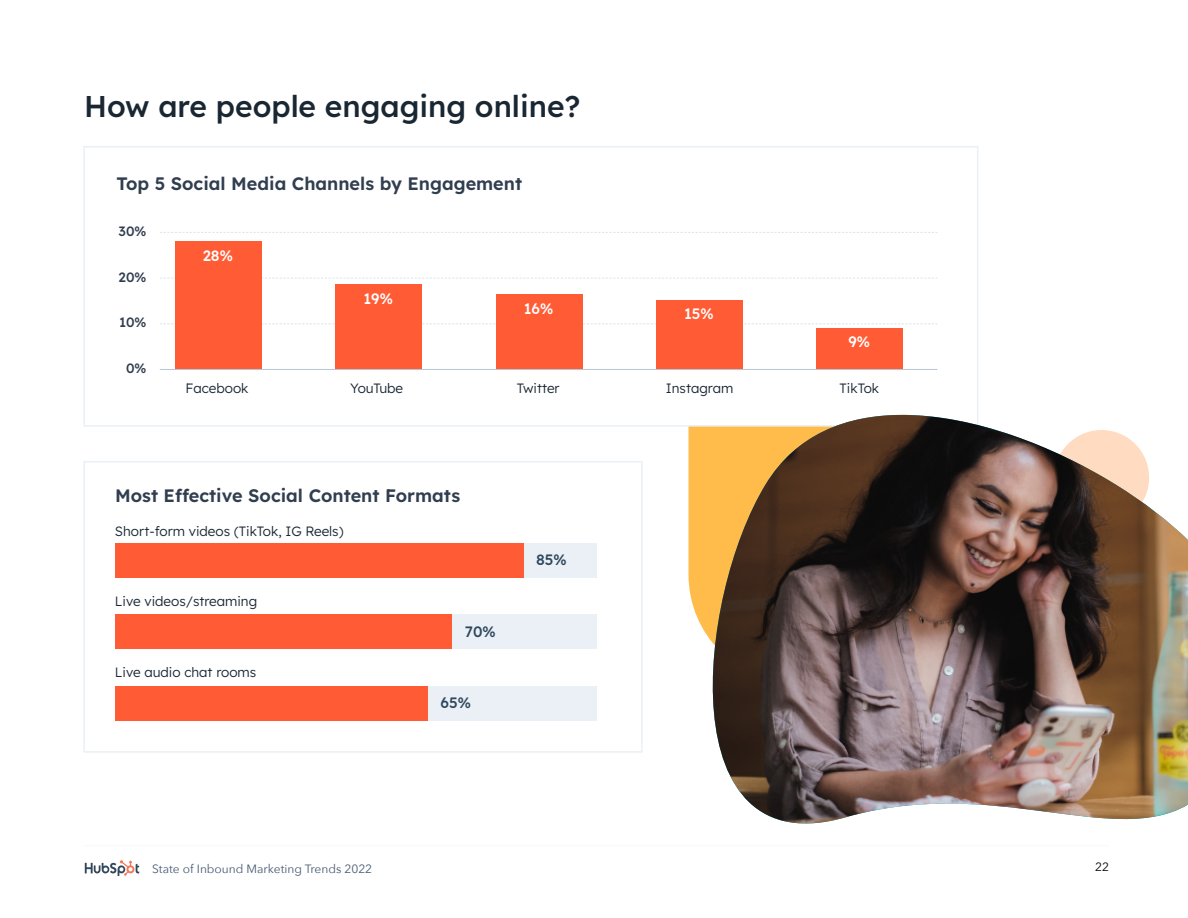
<style>
.page{position:relative;width:1188px;height:918px;background:#fff}
.page>*{position:absolute;margin:0;border:0;box-sizing:border-box;transform-origin:0 0}
.t1{font:500 30px "Lexend Deca";color:#192733}
.t2{font:600 18px "Lexend Deca";color:#313e4f}
.t3{font:500 15px "Lexend Deca";color:#fff}
.t4{font:500 15px "Lexend Deca";color:#2e475d}
.Body_Copy{font:300 13.5px "Lexend Deca";color:#192733}
.t5{font:500 13.5px "Lexend Deca";color:#313e4f}
.t6{font:12px "Avenir Next";color:#475b74}
.t7{font:12px "Avenir Next";color:#000}
</style>
<div class="page">
<hr style="left:83px;top:845px;width:1026px;height:1px;background:#dfdfdf">
<svg style="left:84px;top:860px;width:56px;height:16px"></svg>
<div style="left:83px;top:461px;width:560px;height:292px;background:#fff;border:2px solid #eaf0f6"></div>
<div style="left:83px;top:146px;width:895px;height:281px;background:#fff;border:2px solid #eaf0f6"></div>
<svg style="left:160px;top:323px;width:777px;height:1px"></svg>
<svg style="left:160px;top:278px;width:777px;height:1px"></svg>
<svg style="left:160px;top:232px;width:777px;height:1px"></svg>
<div style="left:175px;top:241px;width:87px;height:128px;background:#ff5c35"></div>
<hr style="left:160px;top:369px;width:777px;height:1px;background:#b6c7d6">
<div style="left:335px;top:284px;width:87px;height:85px;background:#ff5c35"></div>
<div style="left:496px;top:295px;width:87px;height:74px;background:#ff5c35"></div>
<div style="left:656px;top:300px;width:87px;height:69px;background:#ff5c35"></div>
<div style="left:817px;top:329px;width:86px;height:40px;background:#ff5c35"></div>
<div style="left:356px;top:543px;width:241px;height:35px;background:#eaf0f6"></div>
<div style="left:116px;top:543px;width:408px;height:35px;background:#ff5c35"></div>
<div style="left:356px;top:614px;width:241px;height:35px;background:#eaf0f6"></div>
<div style="left:116px;top:614px;width:336px;height:35px;background:#ff5c35"></div>
<div style="left:356px;top:686px;width:241px;height:34px;background:#eaf0f6"></div>
<div style="left:116px;top:686px;width:312px;height:34px;background:#ff5c35"></div>
<svg style="left:670px;top:371px;width:309px;height:475px"></svg>
<img style="left:704px;top:415px;width:484px;height:431px">
<p class="t1" style="left:84px;top:85px;width:498px">How are people engaging online?</p>
<p class="t2" style="left:117px;top:170px;width:407px">Top 5 Social Media Channels by Engagement</p>
<p class="t5" style="left:119px;top:221px;width:29px">30%</p>
<p class="t5" style="left:119px;top:267px;width:29px">20%</p>
<p class="t5" style="left:119px;top:312px;width:29px">10%</p>
<p class="t5" style="left:126px;top:358px;width:22px">0%</p>
<p class="t3" style="left:203px;top:245px;width:32px">28%</p>
<p class="t3" style="left:363px;top:288px;width:31px">19%</p>
<p class="t3" style="left:524px;top:298px;width:31px">16%</p>
<p class="t3" style="left:684px;top:303px;width:31px">15%</p>
<p class="t3" style="left:849px;top:331px;width:23px">9%</p>
<p class="Body_Copy" style="left:186px;top:378px;width:64px">Facebook</p>
<p class="Body_Copy" style="left:350px;top:378px;width:55px">YouTube</p>
<p class="Body_Copy" style="left:517px;top:378px;width:44px">Twitter</p>
<p class="Body_Copy" style="left:666px;top:379px;width:69px">Instagram</p>
<p class="Body_Copy" style="left:840px;top:378px;width:41px">TikTok</p>
<p class="t2" style="left:115px;top:483px;width:347px">Most Effective Social Content Formats</p>
<p class="Body_Copy" style="left:115px;top:521px;width:230px">Short-form videos (TikTok, IG Reels)</p>
<p class="Body_Copy" style="left:115px;top:592px;width:144px">Live videos/streaming</p>
<p class="Body_Copy" style="left:115px;top:662px;width:143px">Live audio chat rooms</p>
<p class="t4" style="left:465px;top:620px;width:32px">70%</p>
<p class="t4" style="left:441px;top:692px;width:32px">65%</p>
<p class="t4" style="left:536px;top:549px;width:32px">85%</p>
<p class="t6" style="left:152px;top:859px;width:221px">State of Inbound Marketing Trends 2022</p>
<p class="t7" style="left:1095px;top:857px;width:15px">22</p>
</div>
